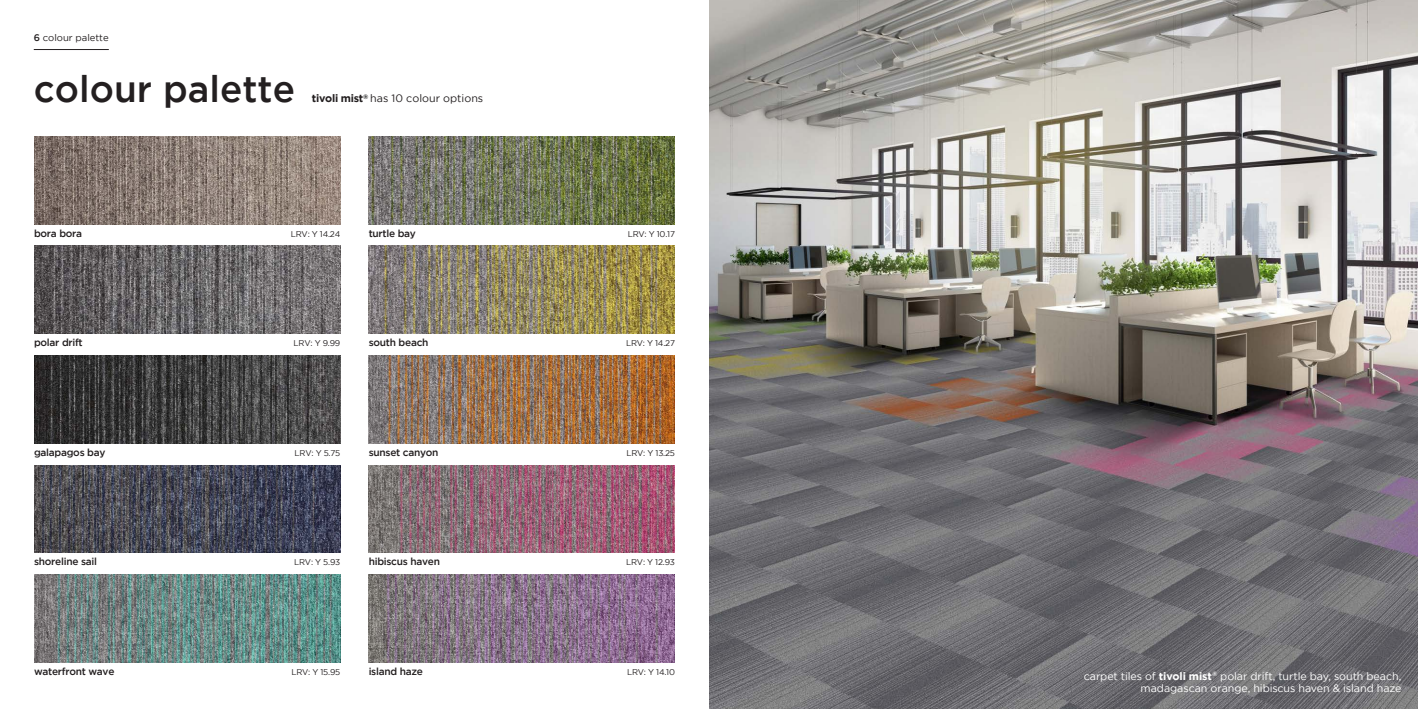
<style>
.page{position:relative;width:1418px;height:709px;background:#fff}
.page>*{position:absolute;margin:0;border:0;box-sizing:border-box;transform-origin:0 0}
.t1{font:500 36.9px "Gotham";color:#231f20}
.t2{font:10.7px/12.9px "Gotham";letter-spacing:-.005em;color:#fff;text-align:right}
.t3{font:10.7px "Gotham";color:#231f20}
.t4{font:500 10.1px "Gotham";letter-spacing:-.025em;color:#231f20}
.t5{font:9.5px "Gotham";color:#231f20}
.t6{font:8.3px "Gotham";letter-spacing:-.025em;color:#231f20}
.s1{font-weight:500}
.s2{font-weight:700}
</style>
<div class="page">
<hr style="left:34px;top:49px;width:75px;height:1px;background:#231f20">
<img style="left:369px;top:136px;width:306px;height:88px">
<img style="left:369px;top:246px;width:306px;height:88px">
<img style="left:369px;top:355px;width:306px;height:88px">
<img style="left:369px;top:465px;width:306px;height:88px">
<img style="left:369px;top:574px;width:306px;height:88px">
<img style="left:34px;top:136px;width:306px;height:88px">
<img style="left:34px;top:246px;width:306px;height:88px">
<img style="left:34px;top:355px;width:306px;height:88px">
<img style="left:34px;top:465px;width:306px;height:88px">
<img style="left:34px;top:574px;width:306px;height:88px">
<img style="left:709px;top:0;width:708px;height:709px">
<p class="t5" style="left:34px;top:32px;width:76px"><span class="s1">6</span> colour palette</p>
<h1 class="t1" style="left:34px;top:68px;width:263px">colour palette</h1>
<p class="t3" style="left:312px;top:93px;width:173px"><span class="s2">tivoli mist</span><sup>®</sup> has 10 colour options</p>
<p class="t4" style="left:34px;top:227px;width:50px">bora bora</p>
<p class="t6" style="left:291px;top:229px;width:51px">LRV: Y 14.24</p>
<p class="t4" style="left:369px;top:227px;width:49px">turtle bay</p>
<p class="t6" style="left:627px;top:229px;width:49px">LRV: Y 10.17</p>
<p class="t4" style="left:34px;top:337px;width:50px">polar drift</p>
<p class="t6" style="left:294px;top:339px;width:48px">LRV: Y 9.99</p>
<p class="t4" style="left:369px;top:337px;width:61px">south beach</p>
<p class="t6" style="left:626px;top:339px;width:50px">LRV: Y 14.27</p>
<p class="t4" style="left:34px;top:446px;width:73px">galapagos bay</p>
<p class="t6" style="left:295px;top:448px;width:47px">LRV: Y 5.75</p>
<p class="t4" style="left:369px;top:446px;width:71px">sunset canyon</p>
<p class="t6" style="left:626px;top:448px;width:50px">LRV: Y 13.25</p>
<p class="t4" style="left:34px;top:556px;width:64px">shoreline sail</p>
<p class="t6" style="left:294px;top:558px;width:48px">LRV: Y 5.93</p>
<p class="t4" style="left:369px;top:556px;width:73px">hibiscus haven</p>
<p class="t6" style="left:626px;top:558px;width:50px">LRV: Y 12.93</p>
<p class="t4" style="left:34px;top:665px;width:82px">waterfront wave</p>
<p class="t6" style="left:291px;top:667px;width:50px">LRV: Y 15.95</p>
<p class="t2" style="left:1083px;top:669px;width:319px">carpet tiles of <span class="s2">tivoli mist</span><sup>®</sup> polar drift, turtle bay, south beach, madagascan orange, hibiscus haven &amp; island haze</p>
<p class="t4" style="left:369px;top:665px;width:56px">island haze</p>
<p class="t6" style="left:627px;top:667px;width:49px">LRV: Y 14.10</p>
</div>
